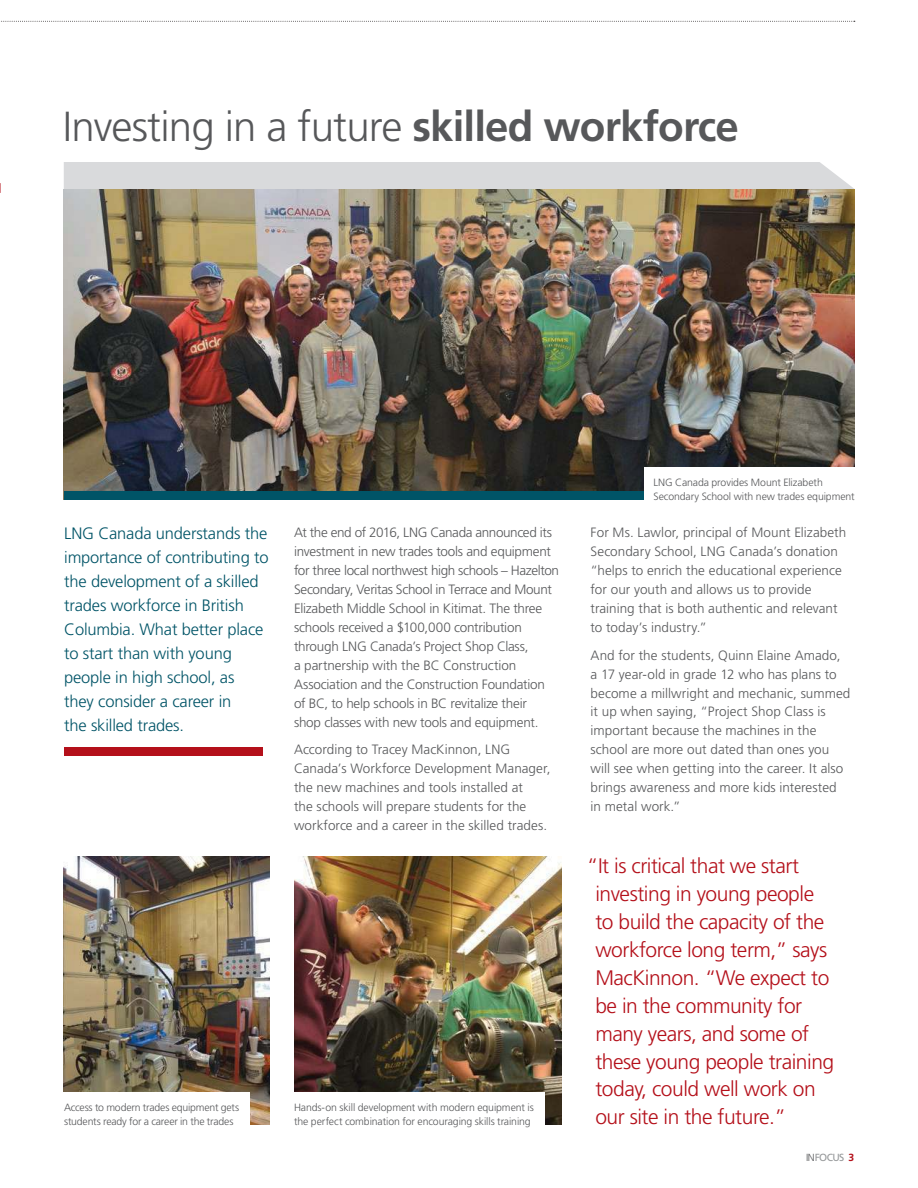
<style>
.page{position:relative;width:918px;height:1188px;background:#fff}
.page>*{position:absolute;margin:0;border:0;box-sizing:border-box;transform-origin:0 0}
.t1{font:300 42px "Frutiger";letter-spacing:-.02em;color:#57585a}
.t2{font:300 21px/27.9px "Frutiger";letter-spacing:-.02em;color:#b4101a}
.t3{font:300 16.5px/24px "Frutiger";letter-spacing:-.01em;color:#005467}
.t4{font:300 13.5px/19px "Frutiger";color:#57585a}
.t5{font:300 13.5px/19px "Frutiger";letter-spacing:-.02em;color:#57585a}
.t6{font:300 10.5px/13.8px "Frutiger";letter-spacing:-.01em;color:#57585a}
.t7{font:10.35px "Frutiger";letter-spacing:-.06em;color:#97999b}
.s1{font-weight:700}
.s2{font-weight:300;color:#57585a}
.s3{font-weight:700;color:#b4101a}
</style>
<div class="page">
<img style="left:64px;top:189px;width:790px;height:311px">
<svg style="left:1px;top:21px;width:854px;height:1px"></svg>
<img style="left:294px;top:857px;width:268px;height:267px">
<img style="left:64px;top:857px;width:206px;height:267px">
<div style="left:64px;top:162px;width:790px;height:27px;background:#d9dadc"></div>
<div style="left:64px;top:747px;width:198px;height:9px;background:#b4101a"></div>
<div style="left:64px;top:491px;width:629px;height:8px;background:#005467"></div>
<div style="left:644px;top:468px;width:217px;height:39px;background:#fff"></div>
<div style="left:286px;top:1093px;width:259px;height:39px;background:#fff"></div>
<div style="left:54px;top:1093px;width:195px;height:39px;background:#fff"></div>
<h1 class="t1" style="left:63px;top:109px;width:678px">Investing in a future <span class="s1">skilled workforce</span></h1>
<p class="t3" style="left:64px;top:523px;width:206px">LNG Canada understands the importance of contributing to the development of a skilled trades workforce in British<br>Columbia. What better place to start than with young people in high school, as<br>they consider a career in<br>the skilled trades.</p>
<p class="t5" style="left:294px;top:524px;width:267px">At the end of 2016, LNG Canada announced its investment in new trades tools and equipment for three local northwest high schools – Hazelton Secondary, Veritas School in Terrace and Mount Elizabeth Middle School in Kitimat. The three schools received a $100,000 contribution through LNG Canada’s Project Shop Class,<br>a partnership with the BC Construction Association and the Construction Foundation of BC, to help schools in BC revitalize their<br>shop classes with new tools and equipment.</p>
<p class="t4" style="left:294px;top:741px;width:258px">According to Tracey MacKinnon, LNG Canada’s Workforce Development Manager, the new machines and tools installed at<br>the schools will prepare students for the workforce and a career in the skilled trades.</p>
<p class="t6" style="left:64px;top:1101px;width:177px">Access to modern trades equipment gets students ready for a career in the trades</p>
<p class="t6" style="left:294px;top:1101px;width:241px">Hands-on skill development with modern equipment is the perfect combination for encouraging skills training</p>
<p class="t6" style="left:653px;top:476px;width:203px">LNG Canada provides Mount Elizabeth<br>Secondary School with new trades equipment</p>
<p class="t4" style="left:591px;top:524px;width:257px">For Ms. Lawlor, principal of Mount Elizabeth Secondary School, LNG Canada’s donation “helps to enrich the educational experience for our youth and allows us to provide training that is both authentic and relevant to today’s industry.”</p>
<p class="t4" style="left:591px;top:646px;width:261px">And for the students, Quinn Elaine Amado, a 17 year-old in grade 12 who has plans to become a millwright and mechanic, summed it up when saying, “Project Shop Class is important because the machines in the school are more out dated than ones you will see when getting into the career. It also brings awareness and more kids interested in metal work.”</p>
<p class="t2" style="left:595px;top:854px;width:240px;text-indent:-9px">“It is critical that we start investing in young people to build the capacity of the workforce long term,” says<br>MacKinnon. “We expect to be in the community for many years, and some of these young people training today, could well work on our site in the future.”</p>
<p class="t7" style="left:806px;top:1153px;width:50px"><span class="s2">IN</span>FOCUS <span class="s3">3</span></p>
</div>
